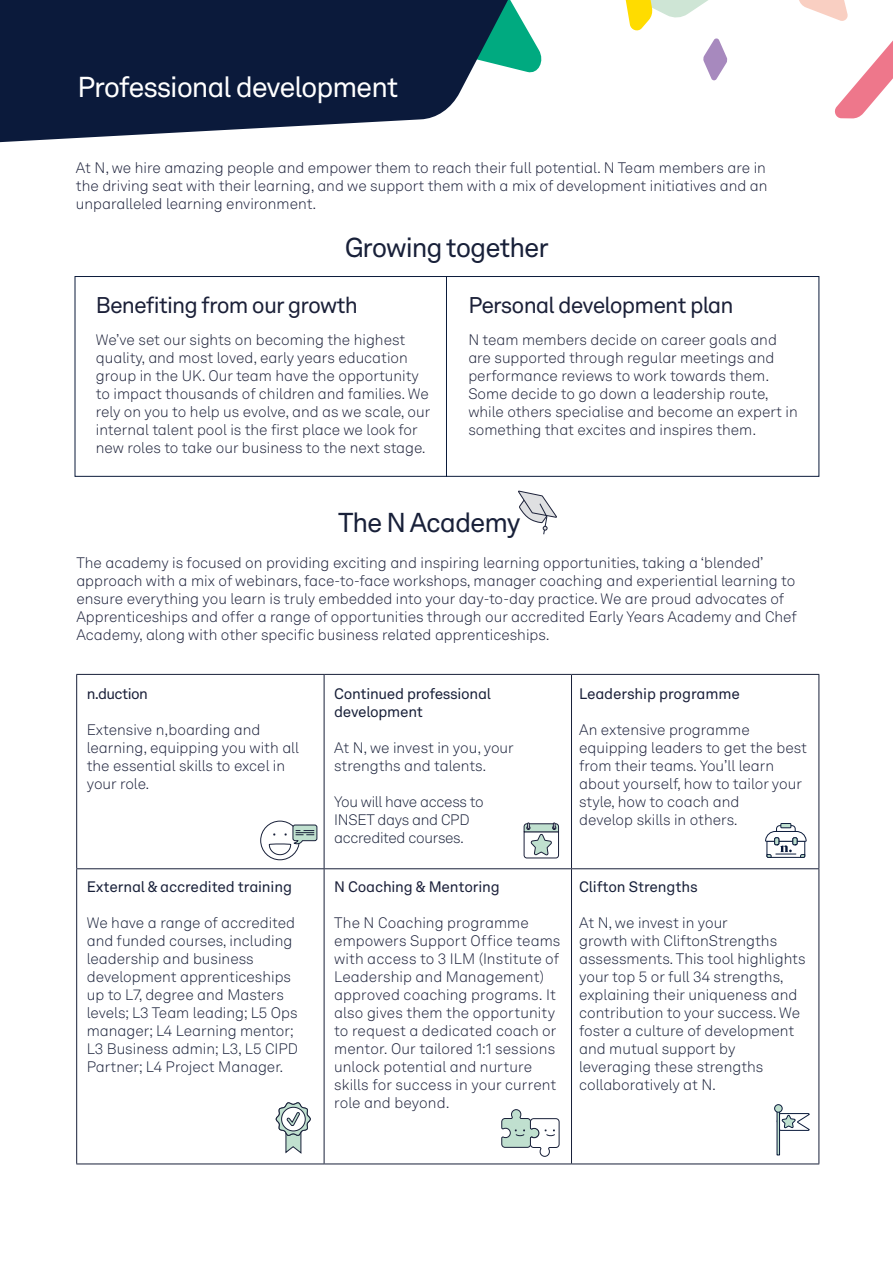
<style>
.page{position:relative;width:893px;height:1263px;background:#fff}
.page>*{position:absolute;margin:0;border:0;box-sizing:border-box;transform-origin:0 0}
.t1{font:28.5px "NNFC Akkurat";letter-spacing:-.04em;color:#fff}
.t2{font:27px "NNFC Akkurat";letter-spacing:-.04em;color:#182039}
.t3{font:22.5px "NNFC Akkurat";letter-spacing:-.04em;color:#1b2038}
.t4{font:300 15px/18px "NNFC Akkurat";color:#1a1f39}
.t5{font:300 15px/18px "NNFC Akkurat";color:#182039}
.t6{font:300 15px/18px "NNFC Akkurat";color:#1b2038}
.t7{font:15px/18px "NNFC Akkurat";letter-spacing:-.015em;color:#182039}
.t8{font:300 15px/18px "NNFC Akkurat";letter-spacing:-.02em;color:#182039}
.t9{font:15px "NNFC Akkurat";letter-spacing:-.015em;color:#1a1f39}
.t10{font:15px "NNFC Akkurat";letter-spacing:-.04em;color:#1a1f39}
</style>
<div class="page">
<svg style="left:799px;top:0;width:94px;height:118px"></svg>
<svg style="left:703px;top:38px;width:24px;height:43px"></svg>
<svg style="left:0;top:0;width:542px;height:143px;fill:#0b1a3b"></svg>
<svg style="left:625px;top:0;width:83px;height:31px"></svg>
<hr style="left:76px;top:674px;width:248px;height:1px;background:#182039">
<hr style="left:76px;top:675px;width:1px;height:193px;background:#182039">
<hr style="left:324px;top:674px;width:247px;height:1px;background:#182039">
<hr style="left:324px;top:675px;width:1px;height:193px;background:#182039">
<hr style="left:571px;top:674px;width:248px;height:1px;background:#182039">
<hr style="left:571px;top:675px;width:1px;height:193px;background:#182039">
<hr style="left:818px;top:675px;width:1px;height:193px;background:#182039">
<hr style="left:76px;top:868px;width:248px;height:1px;background:#182039">
<hr style="left:76px;top:869px;width:1px;height:294px;background:#182039">
<hr style="left:324px;top:868px;width:247px;height:1px;background:#182039">
<hr style="left:324px;top:869px;width:1px;height:294px;background:#182039">
<hr style="left:571px;top:868px;width:248px;height:1px;background:#182039">
<hr style="left:571px;top:869px;width:1px;height:294px;background:#182039">
<hr style="left:818px;top:869px;width:1px;height:294px;background:#182039">
<hr style="left:76px;top:1163px;width:248px;height:1px;background:#182039">
<hr style="left:324px;top:1163px;width:247px;height:1px;background:#182039">
<hr style="left:571px;top:1163px;width:248px;height:1px;background:#182039">
<div style="left:75px;top:276px;width:744px;height:201px;border:1px solid #0b1b3b"></div>
<hr style="left:446px;top:276px;width:1px;height:201px;background:#0b1b3b">
<svg style="left:518px;top:491px;width:39px;height:44px"></svg>
<svg style="left:261px;top:821px;width:38px;height:39px"></svg>
<div style="left:260px;top:821px;width:40px;height:39px;border:1px solid #182039;border-radius:50%"></div>
<svg style="left:269px;top:824px;width:49px;height:31px"></svg>
<svg style="left:523px;top:822px;width:36px;height:37px"></svg>
<div style="left:777px;top:1111px;width:3px;height:44px;background:#bfe0cf;border:1px solid #0a1a3b"></div>
<div style="left:775px;top:1105px;width:7px;height:7px;background:#bfe0cf;border-radius:50%"></div>
<div style="left:774px;top:1104px;width:9px;height:9px;border:1px solid #0a1a3b;border-radius:50%"></div>
<svg style="left:776px;top:1112px;width:34px;height:19px"></svg>
<svg style="left:275px;top:1102px;width:36px;height:52px"></svg>
<svg style="left:501px;top:1109px;width:59px;height:48px"></svg>
<div style="left:776px;top:825px;width:19px;height:20px;border:1px solid #0b1b3b;border-radius:3px"></div>
<div style="left:781px;top:823px;width:10px;height:5px;background:#bfe0cf"></div>
<div style="left:780px;top:823px;width:11px;height:5px;border:1px solid #0b1b3b"></div>
<svg style="left:765px;top:831px;width:42px;height:27px"></svg>
<h1 class="t1" style="left:77px;top:65px;width:322px">Professional development</h1>
<p class="t4" style="left:76px;top:158px;width:693px;text-align:justify">At N, we hire amazing people and empower them to reach their full potential. N Team members are in the driving seat with their learning, and we support them with a mix of development initiatives and an unparalleled learning environment.</p>
<h2 class="t2" style="left:345px;top:227px;width:206px">Growing together</h2>
<h3 class="t3" style="left:96px;top:288px;width:263px">Benefiting from our growth</h3>
<p class="t6" style="left:96px;top:330px;width:336px">We’ve set our sights on becoming the highest quality, and most loved, early years education group in the UK. Our team have the opportunity to impact thousands of children and families. We rely on you to help us evolve, and as we scale, our internal talent pool is the first place we look for new roles to take our business to the next stage.</p>
<h3 class="t3" style="left:468px;top:288px;width:267px">Personal development plan</h3>
<p class="t6" style="left:468px;top:330px;width:331px">N team members decide on career goals and are supported through regular meetings and performance reviews to work towards them.<br>Some decide to go down a leadership route, while others specialise and become an expert in something that excites and inspires them.</p>
<h2 class="t2" style="left:338px;top:502px;width:184px">The N Academy</h2>
<p class="t4" style="left:76px;top:553px;width:722px">The academy is focused on providing exciting and inspiring learning opportunities, taking a ‘blended’ approach with a mix of webinars, face-to-face workshops, manager coaching and experiential learning to ensure everything you learn is truly embedded into your day-to-day practice. We are proud advocates of Apprenticeships and offer a range of opportunities through our accredited Early Years Academy and Chef Academy, along with other specific business related apprenticeships.</p>
<p class="t10" style="left:87px;top:683px;width:63px">n.duction</p>
<p class="t4" style="left:87px;top:720px;width:214px">Extensive n,boarding and learning, equipping you with all the essential skills to excel in your role.</p>
<p class="t7" style="left:87px;top:877px;width:207px">External &amp; accredited training</p>
<p class="t5" style="left:87px;top:914px;width:213px">We have a range of accredited and funded courses, including leadership and business development apprenticeships up to L7, degree and Masters levels; L3 Team leading; L5 Ops manager; L4 Learning mentor;<br>L3 Business admin; L3, L5 CIPD<br>Partner; L4 Project Manager.</p>
<p class="t7" style="left:334px;top:684px;width:158px">Continued professional development</p>
<p class="t5" style="left:334px;top:738px;width:181px">At N, we invest in you, your strengths and talents.</p>
<p class="t8" style="left:334px;top:792px;width:151px">You will have access to<br>INSET days and CPD accredited courses.</p>
<p class="t9" style="left:334px;top:876px;width:167px">N Coaching &amp; Mentoring</p>
<p class="t4" style="left:334px;top:914px;width:228px">The N Coaching programme empowers Support Office teams with access to 3 ILM (Institute of<br>Leadership and Management) approved coaching programs. It also gives them the opportunity to request a dedicated coach or mentor. Our tailored 1:1 sessions unlock potential and nurture skills for success in your current role and beyond.</p>
<p class="t9" style="left:579px;top:683px;width:162px">Leadership programme</p>
<p class="t4" style="left:579px;top:720px;width:229px">An extensive programme equipping leaders to get the best from their teams. You’ll learn about yourself, how to tailor your style, how to coach and<br>develop skills in others.</p>
<p class="t7" style="left:579px;top:877px;width:120px">Clifton Strengths</p>
<p class="t5" style="left:579px;top:914px;width:228px">At N, we invest in your<br>growth with CliftonStrengths assessments. This tool highlights your top 5 or full 34 strengths, explaining their uniqueness and contribution to your success. We foster a culture of development and mutual support by leveraging these strengths collaboratively at N.</p>
</div>
